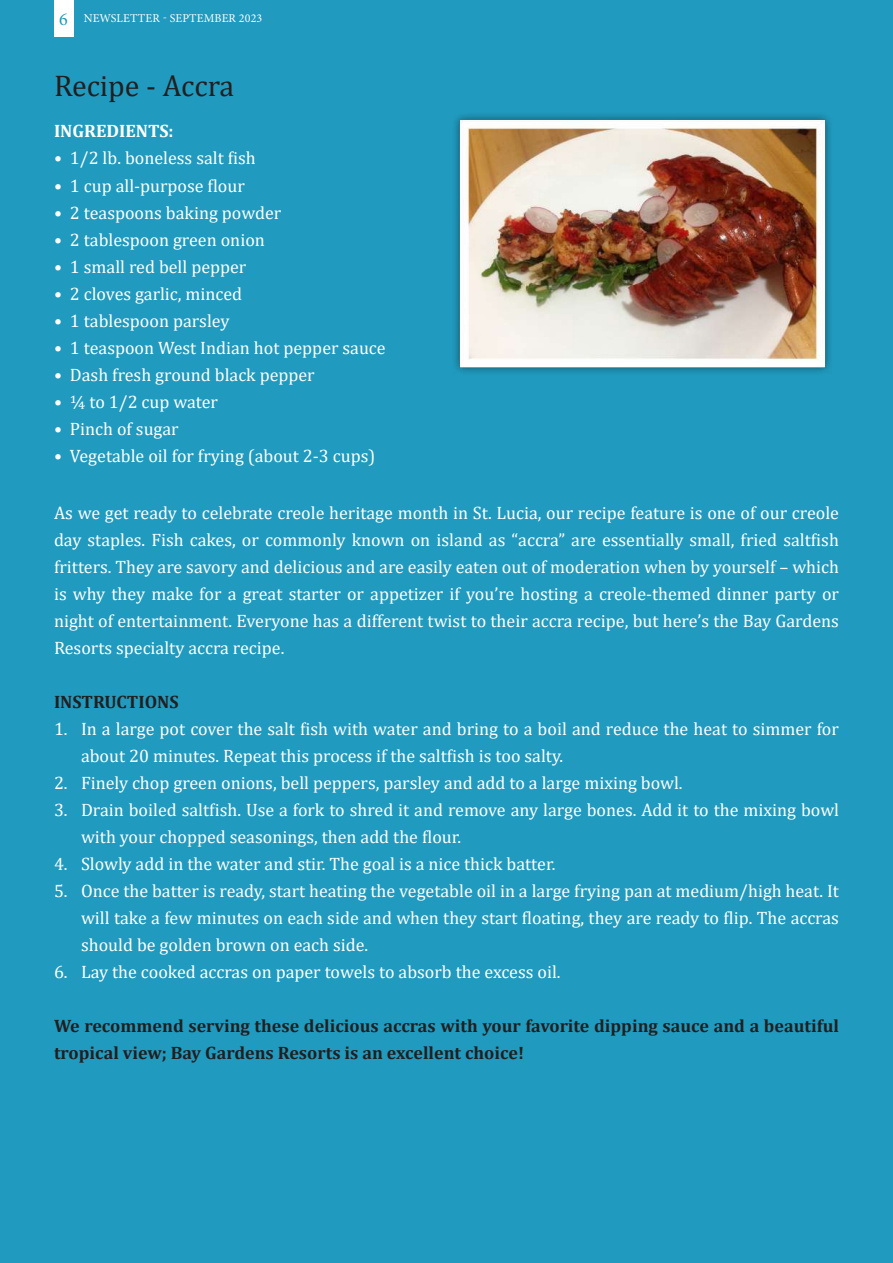
<style>
.page{position:relative;width:893px;height:1263px;background:#209abe}
.page>*{position:absolute;margin:0;border:0;box-sizing:border-box;transform-origin:0 0}
.t1{font:30px "Cambria";color:#231f20}
.t2{font:18px/27px "Cambria";color:#fff;text-align:justify}
.t3{font:700 18px/27px "Cambria";color:#231f20}
.t4{font:700 18px "Cambria";color:#fff}
.t5{font:12px "Minion Pro";letter-spacing:.01em;color:#fff}
.s1{font-size:18px;color:#209abe}
</style>
<div class="page">
<div style="left:54px;top:0;width:19px;height:36px;background:#fff"></div>
<img style="left:455px;top:115px;width:375px;height:257px">
<p class="t5" style="left:59px;top:11px;width:205px"><span class="s1">6</span> NEWSLETTER - SEPTEMBER 2023</p>
<h1 class="t1" style="left:54px;top:68px;width:182px">Recipe - Accra</h1>
<p class="t4" style="left:54px;top:119px;width:121px">INGREDIENTS:</p>
<p class="t2" style="left:54px;top:145px;width:203px">• 1/2 lb. boneless salt fish</p>
<p class="t2" style="left:54px;top:172px;width:192px">• 1 cup all-purpose flour</p>
<p class="t2" style="left:54px;top:199px;width:229px">• 2 teaspoons baking powder</p>
<p class="t2" style="left:54px;top:226px;width:212px">• 2 tablespoon green onion</p>
<p class="t2" style="left:54px;top:253px;width:194px">• 1 small red bell pepper</p>
<p class="t2" style="left:54px;top:280px;width:190px">• 2 cloves garlic, minced</p>
<p class="t2" style="left:54px;top:307px;width:177px">• 1 tablespoon parsley</p>
<p class="t2" style="left:54px;top:334px;width:333px">• 1 teaspoon West Indian hot pepper sauce</p>
<p class="t2" style="left:54px;top:361px;width:262px">• Dash fresh ground black pepper</p>
<p class="t2" style="left:54px;top:388px;width:166px">• ¼ to 1/2 cup water</p>
<p class="t2" style="left:54px;top:415px;width:126px">• Pinch of sugar</p>
<p class="t2" style="left:54px;top:442px;width:323px">• Vegetable oil for frying (about 2-3 cups)</p>
<p class="t2" style="left:54px;top:499px;width:786px">As we get ready to celebrate creole heritage month in St. Lucia, our recipe feature is one of our creole day staples. Fish cakes, or commonly known on island as “accra” are essentially small, fried saltfish fritters. They are savory and delicious and are easily eaten out of moderation when by yourself – which is why they make for a great starter or appetizer if you’re hosting a creole-themed dinner party or night of entertainment. Everyone has a different twist to their accra recipe, but here’s the Bay Gardens Resorts specialty accra recipe.</p>
<p class="t3" style="left:54px;top:688px;width:126px">INSTRUCTIONS</p>
<p class="t2" style="left:81px;top:715px;width:759px;text-indent:-27px">1. In a large pot cover the salt fish with water and bring to a boil and reduce the heat to simmer for about 20 minutes. Repeat this process if the saltfish is too salty.</p>
<p class="t2" style="left:54px;top:769px;width:630px">2. Finely chop green onions, bell peppers, parsley and add to a large mixing bowl.</p>
<p class="t2" style="left:81px;top:796px;width:759px;text-indent:-27px">3. Drain boiled saltfish. Use a fork to shred it and remove any large bones. Add it to the mixing bowl with your chopped seasonings, then add the flour.</p>
<p class="t2" style="left:54px;top:850px;width:503px">4. Slowly add in the water and stir. The goal is a nice thick batter.</p>
<p class="t2" style="left:81px;top:877px;width:759px;text-indent:-27px">5. Once the batter is ready, start heating the vegetable oil in a large frying pan at medium/high heat. It will take a few minutes on each side and when they start floating, they are ready to flip. The accras should be golden brown on each side.</p>
<p class="t2" style="left:54px;top:958px;width:508px">6. Lay the cooked accras on paper towels to absorb the excess oil.</p>
<p class="t3" style="left:54px;top:1012px;width:786px">We recommend serving these delicious accras with your favorite dipping sauce and a beautiful tropical view; Bay Gardens Resorts is an excellent choice!</p>
</div>
